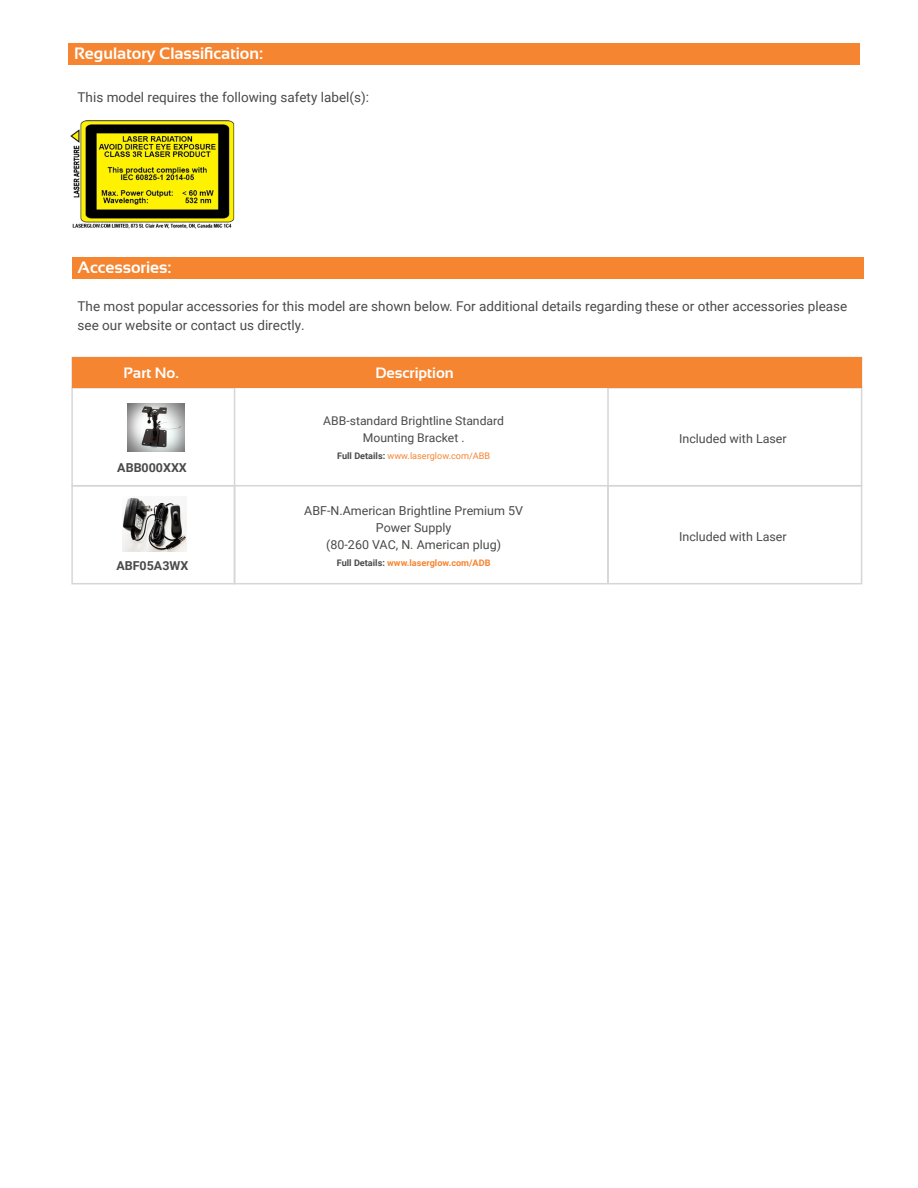
<style>
.page{position:relative;width:918px;height:1188px;background:#fff}
.page>*{position:absolute;margin:0;border:0;box-sizing:border-box;transform-origin:0 0}
.t1{font:700 16.5px "Sansation";color:#fff}
.t2{font:700 15px "Sansation";color:#fff}
.t3{font:13.5px/18.8px "Roboto";color:#4a4a49}
.t4{font:12.3px/17.1px "Roboto";color:#4a4a49;text-align:center}
.t5{font:700 12.3px "Roboto";color:#4a4a49}
.t6{font:12px/17.1px "Roboto";color:#4a4a49;text-align:center}
.t7{font:9px "Roboto";color:#f58531}
.t8{font:700 9px "Roboto";color:#f58531}
.s1{font-weight:700;color:#4a4a49}
.s2{color:#4a4a49}
</style>
<div class="page">
<div style="left:69px;top:43px;width:791px;height:21px;background:#f58531"></div>
<div style="left:72px;top:257px;width:791px;height:21px;background:#f58531"></div>
<svg style="left:71px;top:357px;width:791px;height:227px"></svg>
<img style="left:122px;top:497px;width:65px;height:54px">
<img style="left:70px;top:120px;width:165px;height:109px">
<div style="left:72px;top:357px;width:174px;height:31px;background:#f58531"></div>
<div style="left:235px;top:357px;width:373px;height:31px;background:#f58531"></div>
<div style="left:607px;top:357px;width:255px;height:31px;background:#f58531"></div>
<p class="t1" style="left:74px;top:44px;width:190px">Regulatory Classification:</p>
<p class="t3" style="left:78px;top:87px;width:293px">This model requires the following safety label(s):</p>
<p class="t1" style="left:78px;top:258px;width:95px">Accessories:</p>
<p class="t3" style="left:78px;top:296px;width:771px">The most popular accessories for this model are shown below. For additional details regarding these or other accessories please see our website or contact us directly.</p>
<p class="t2" style="left:124px;top:365px;width:57px">Part No.</p>
<p class="t2" style="left:375px;top:365px;width:80px">Description</p>
<p class="t5" style="left:117px;top:459px;width:71px">ABB000XXX</p>
<p class="t5" style="left:116px;top:557px;width:73px">ABF05A3WX</p>
<p class="t6" style="left:323px;top:412px;width:182px">ABB-standard Brightline Standard<br>Mounting Bracket .</p>
<p class="t7" style="left:337px;top:449px;width:154px"><span class="s1">Full Details:</span> www.laserglow.com/ABB</p>
<p class="t4" style="left:304px;top:502px;width:220px">ABF-N.American Brightline Premium 5V<br>Power Supply<br>(80-260 VAC, N. American plug)</p>
<p class="t8" style="left:337px;top:557px;width:155px"><span class="s2">Full Details:</span> www.laserglow.com/ADB</p>
<p class="t4" style="left:679px;top:430px;width:109px">Included with Laser</p>
<p class="t4" style="left:679px;top:528px;width:109px">Included with Laser</p>
</div>
